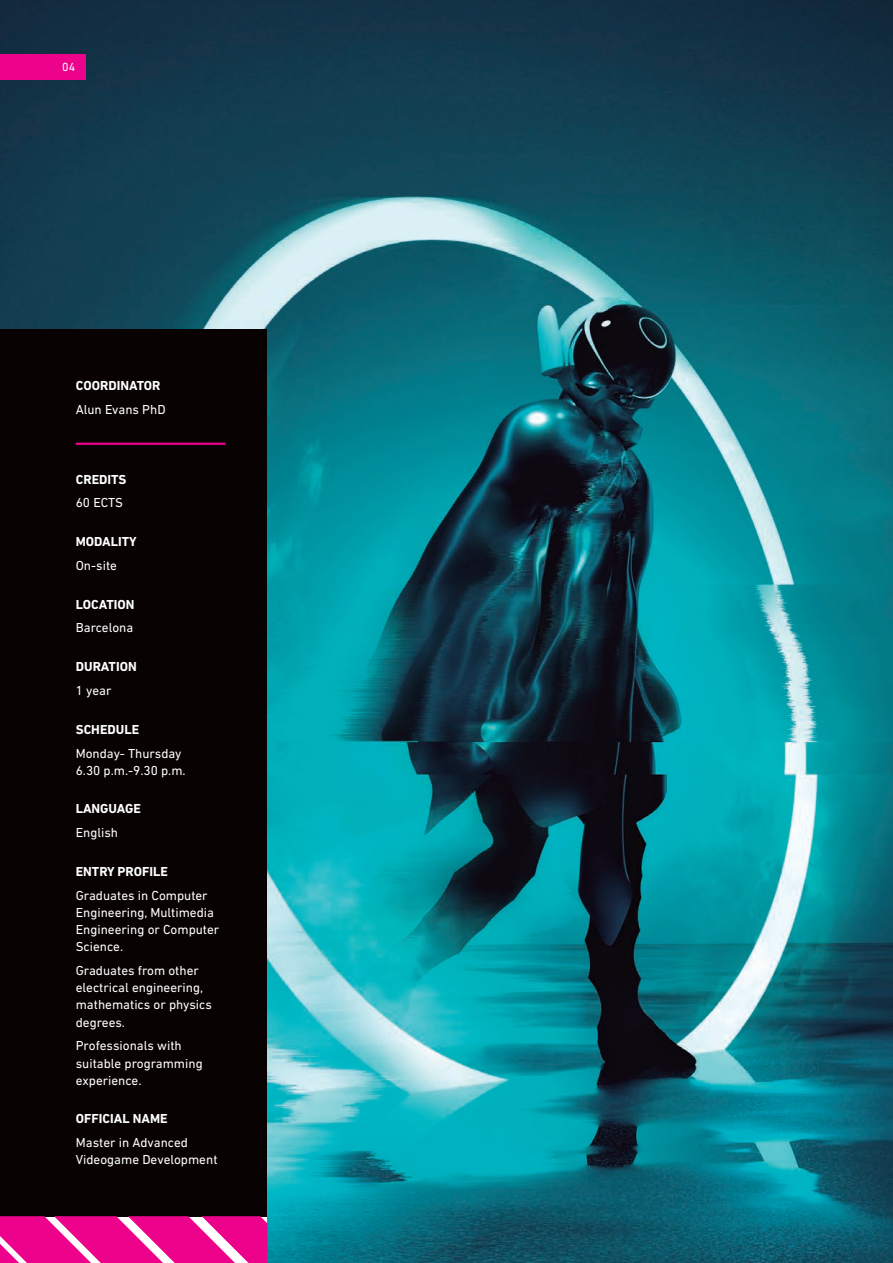
<style>
.page{position:relative;width:893px;height:1263px;background:#fff}
.page>*{position:absolute;margin:0;border:0;box-sizing:border-box;transform-origin:0 0}
.t1{font:13.2px/17.1px "DIN Next LT Pro";color:#fff}
.t2{font:700 13.2px "DIN Next LT Pro";color:#fff}
.t3{font:12px "DIN Next LT Pro";color:#fff}
</style>
<div class="page">
<img style="left:0;top:0;width:893px;height:1263px">
<div style="left:0;top:329px;width:266px;height:887px;background:#080302"></div>
<div style="left:0;top:54px;width:86px;height:25px;background:#ed028c"></div>
<hr style="left:76px;top:443px;width:150px;height:2px;background:#ed028c">
<svg style="left:0;top:1216px;width:268px;height:47px;background:#ed269b"></svg>
<p class="t3" style="left:62px;top:60px;width:15px">04</p>
<p class="t2" style="left:76px;top:378px;width:86px">COORDINATOR</p>
<p class="t1" style="left:76px;top:401px;width:91px">Alun Evans PhD</p>
<p class="t2" style="left:76px;top:471px;width:52px">CREDITS</p>
<p class="t1" style="left:76px;top:494px;width:49px">60 ECTS</p>
<p class="t2" style="left:76px;top:534px;width:62px">MODALITY</p>
<p class="t1" style="left:76px;top:557px;width:43px">On-site</p>
<p class="t2" style="left:76px;top:596px;width:60px">LOCATION</p>
<p class="t1" style="left:76px;top:619px;width:59px">Barcelona</p>
<p class="t2" style="left:76px;top:659px;width:62px">DURATION</p>
<p class="t1" style="left:76px;top:682px;width:37px">1 year</p>
<p class="t2" style="left:76px;top:721px;width:65px">SCHEDULE</p>
<p class="t1" style="left:76px;top:744px;width:107px">Monday- Thursday</p>
<p class="t1" style="left:76px;top:761px;width:111px">6.30 p.m.-9.30 p.m.</p>
<p class="t2" style="left:76px;top:801px;width:67px">LANGUAGE</p>
<p class="t1" style="left:76px;top:824px;width:44px">English</p>
<p class="t2" style="left:76px;top:864px;width:94px">ENTRY PROFILE</p>
<p class="t1" style="left:76px;top:886px;width:145px">Graduates in Computer<br>Engineering, Multimedia<br>Engineering or Computer<br>Science.</p>
<p class="t1" style="left:76px;top:962px;width:138px">Graduates from other electrical engineering, mathematics or physics degrees.</p>
<p class="t1" style="left:76px;top:1037px;width:128px">Professionals with suitable programming experience.</p>
<p class="t2" style="left:76px;top:1111px;width:93px">OFFICIAL NAME</p>
<p class="t1" style="left:76px;top:1134px;width:143px">Master in Advanced<br>Videogame Development</p>
</div>
